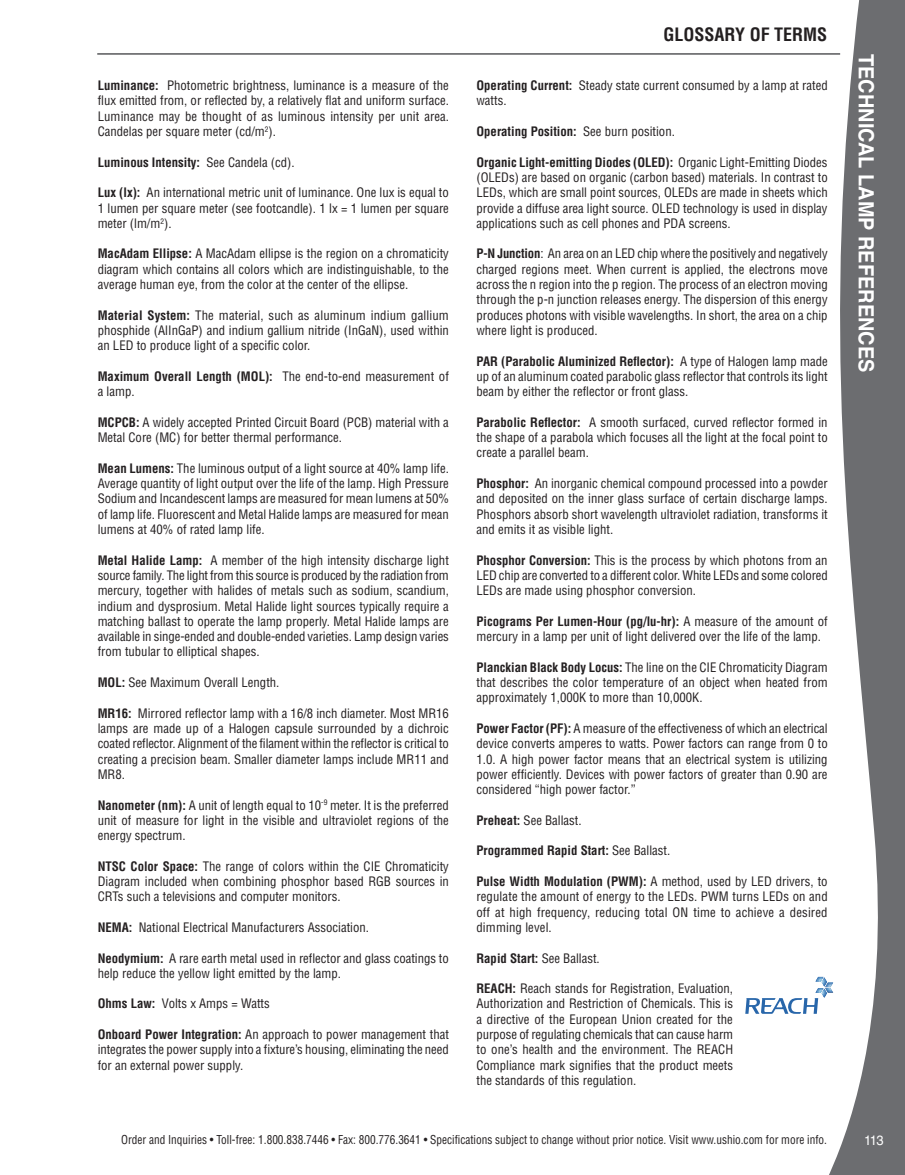
<style>
.page{position:relative;width:905px;height:1175px;background:#fff}
.page>*{position:absolute;margin:0;border:0;box-sizing:border-box;transform-origin:0 0}
.t1{font:700 21px "Helvetica LT Std";color:#fff;scale:.95 1}
.t2{font:700 condensed 18px "Helvetica LT Std";color:#231f20}
.t3{font:13.5px "Helvetica LT Std";color:#fff;scale:.95 1}
.t4{font:condensed 12.75px/15.3px "Helvetica LT Std";color:#231f20;text-align:justify}
.t5{font:700 condensed 12.75px "Helvetica LT Std";color:#231f20}
.t6{font:condensed 12px "Helvetica LT Std";color:#231f20;scale:.94 1}
.s1{font-weight:700}
.s2{font-weight:400}
</style>
<div class="page">
<svg style="left:829px;top:0;width:75px;height:1174px;fill:#6c6d70"></svg>
<hr style="left:97px;top:53px;width:743px;height:2px;background:#57585a">
<svg style="left:745px;top:976px;width:88px;height:37px"></svg>
<p class="t4" style="left:98px;top:78px;width:353px"><span class="s1">Luminance:</span> Photometric brightness, luminance is a measure of the flux emitted from, or reflected by, a relatively flat and uniform surface.<br>Luminance may be thought of as luminous intensity per unit area.<br>Candelas per square meter (cd/m<sup>2</sup>).</p>
<p class="t5" style="left:98px;top:154px;width:198px">Luminous Intensity: <span class="s2">See Candela (cd).</span></p>
<p class="t4" style="left:98px;top:185px;width:353px"><span class="s1">Lux (lx):</span> An international metric unit of luminance. One lux is equal to 1 lumen per square meter (see footcandle). 1 lx = 1 lumen per square meter (lm/m<sup>2</sup>).</p>
<p class="t4" style="left:98px;top:246px;width:352px"><span class="s1">MacAdam Ellipse:</span> A MacAdam ellipse is the region on a chromaticity diagram which contains all colors which are indistinguishable, to the average human eye, from the color at the center of the ellipse.</p>
<p class="t4" style="left:98px;top:307px;width:353px"><span class="s1">Material System:</span> The material, such as aluminum indium gallium phosphide (AlInGaP) and indium gallium nitride (InGaN), used within an LED to produce light of a specific color.</p>
<p class="t4" style="left:98px;top:368px;width:352px"><span class="s1">Maximum Overall Length (MOL):</span> The end-to-end measurement of a lamp.</p>
<p class="t4" style="left:98px;top:414px;width:353px"><span class="s1">MCPCB:</span> A widely accepted Printed Circuit Board (PCB) material with a<br>Metal Core (MC) for better thermal performance.</p>
<p class="t4" style="left:98px;top:460px;width:353px"><span class="s1">Mean Lumens:</span> The luminous output of a light source at 40% lamp life.<br>Average quantity of light output over the life of the lamp. High Pressure Sodium and Incandescent lamps are measured for mean lumens at 50% of lamp life. Fluorescent and Metal Halide lamps are measured for mean lumens at 40% of rated lamp life.</p>
<p class="t4" style="left:98px;top:552px;width:353px"><span class="s1">Metal Halide Lamp:</span> A member of the high intensity discharge light source family. The light from this source is produced by the radiation from mercury, together with halides of metals such as sodium, scandium, indium and dysprosium. Metal Halide light sources typically require a matching ballast to operate the lamp properly. Metal Halide lamps are available in singe-ended and double-ended varieties. Lamp design varies from tubular to elliptical shapes.</p>
<p class="t4" style="left:98px;top:674px;width:183px"><span class="s1">MOL:</span> See Maximum Overall Length.</p>
<p class="t4" style="left:98px;top:705px;width:353px"><span class="s1">MR16:</span> Mirrored reflector lamp with a 16/8 inch diameter. Most MR16 lamps are made up of a Halogen capsule surrounded by a dichroic coated reflector. Alignment of the filament within the reflector is critical to creating a precision beam. Smaller diameter lamps include MR11 and MR8.</p>
<p class="t4" style="left:98px;top:797px;width:353px"><span class="s1">Nanometer (nm):</span> A unit of length equal to 10<sup>-9</sup> meter. It is the preferred unit of measure for light in the visible and ultraviolet regions of the energy spectrum.</p>
<p class="t4" style="left:98px;top:858px;width:352px"><span class="s1">NTSC Color Space:</span> The range of colors within the CIE Chromaticity Diagram included when combining phosphor based RGB sources in CRTs such a televisions and computer monitors.</p>
<p class="t4" style="left:98px;top:919px;width:273px"><span class="s1">NEMA:</span> National Electrical Manufacturers Association.</p>
<p class="t4" style="left:98px;top:950px;width:352px"><span class="s1">Neodymium:</span> A rare earth metal used in reflector and glass coatings to help reduce the yellow light emitted by the lamp.</p>
<p class="t4" style="left:98px;top:996px;width:174px"><span class="s1">Ohms Law:</span> Volts x Amps = Watts</p>
<p class="t4" style="left:98px;top:1026px;width:353px"><span class="s1">Onboard Power Integration:</span> An approach to power management that integrates the power supply into a fixture’s housing, eliminating the need for an external power supply.</p>
<p class="t2" style="left:663px;top:23px;width:165px">GLOSSARY OF TERMS</p>
<p class="t4" style="left:476px;top:78px;width:353px"><span class="s1">Operating Current:</span> Steady state current consumed by a lamp at rated watts.</p>
<p class="t5" style="left:476px;top:123px;width:200px">Operating Position: <span class="s2">See burn position.</span></p>
<p class="t4" style="left:476px;top:154px;width:353px"><span class="s1">Organic Light-emitting Diodes (OLED):</span> Organic Light-Emitting Diodes (OLEDs) are based on organic (carbon based) materials. In contrast to LEDs, which are small point sources, OLEDs are made in sheets which provide a diffuse area light source. OLED technology is used in display applications such as cell phones and PDA screens.</p>
<p class="t4" style="left:476px;top:246px;width:353px"><span class="s1">P-N Junction</span>: An area on an LED chip where the positively and negatively charged regions meet. When current is applied, the electrons move across the n region into the p region. The process of an electron moving through the p-n junction releases energy. The dispersion of this energy produces photons with visible wavelengths. In short, the area on a chip where light is produced.</p>
<p class="t4" style="left:476px;top:353px;width:353px"><span class="s1">PAR (Parabolic Aluminized Reflector):</span> A type of Halogen lamp made up of an aluminum coated parabolic glass reflector that controls its light beam by either the reflector or front glass.</p>
<p class="t4" style="left:476px;top:414px;width:353px"><span class="s1">Parabolic Reflector:</span> A smooth surfaced, curved reflector formed in the shape of a parabola which focuses all the light at the focal point to create a parallel beam.</p>
<p class="t4" style="left:476px;top:475px;width:353px"><span class="s1">Phosphor:</span> An inorganic chemical compound processed into a powder and deposited on the inner glass surface of certain discharge lamps.<br>Phosphors absorb short wavelength ultraviolet radiation, transforms it and emits it as visible light.</p>
<p class="t4" style="left:476px;top:552px;width:353px"><span class="s1">Phosphor Conversion:</span> This is the process by which photons from an LED chip are converted to a different color. White LEDs and some colored LEDs are made using phosphor conversion.</p>
<p class="t4" style="left:476px;top:613px;width:352px"><span class="s1">Picograms Per Lumen-Hour (pg/lu-hr):</span> A measure of the amount of mercury in a lamp per unit of light delivered over the life of the lamp.</p>
<p class="t4" style="left:476px;top:659px;width:353px"><span class="s1">Planckian Black Body Locus:</span> The line on the CIE Chromaticity Diagram that describes the color temperature of an object when heated from approximately 1,000K to more than 10,000K.</p>
<p class="t4" style="left:476px;top:720px;width:353px"><span class="s1">Power Factor (PF):</span> A measure of the effectiveness of which an electrical device converts amperes to watts. Power factors can range from 0 to 1.0. A high power factor means that an electrical system is utilizing power efficiently. Devices with power factors of greater than 0.90 are considered “high power factor.”</p>
<p class="t4" style="left:476px;top:812px;width:107px"><span class="s1">Preheat:</span> See Ballast.</p>
<p class="t5" style="left:476px;top:842px;width:195px">Programmed Rapid Start: <span class="s2">See Ballast.</span></p>
<p class="t4" style="left:476px;top:873px;width:353px"><span class="s1">Pulse Width Modulation (PWM):</span> A method, used by LED drivers, to regulate the amount of energy to the LEDs. PWM turns LEDs on and off at high frequency, reducing total ON time to achieve a desired dimming level.</p>
<p class="t5" style="left:476px;top:950px;width:125px">Rapid Start: <span class="s2">See Ballast.</span></p>
<p class="t4" style="left:476px;top:980px;width:258px"><span class="s1">REACH:</span> Reach stands for Registration, Evaluation, Authorization and Restriction of Chemicals. This is a directive of the European Union created for the purpose of regulating chemicals that can cause harm to one’s health and the environment. The REACH Compliance mark signifies that the product meets the standards of this regulation.</p>
<h1 class="t1" style="left:879px;top:54px;width:337px;rotate:90deg">TECHNICAL LAMP REFERENCES</h1>
<p class="t6" style="left:121px;top:1132px;width:752px">Order and Inquiries • Toll-free: 1.800.838.7446 • Fax: 800.776.3641 • Specifications subject to change without prior notice. Visit www.ushio.com for more info.</p>
<p class="t3" style="left:864px;top:1132px;width:22px">113</p>
</div>
